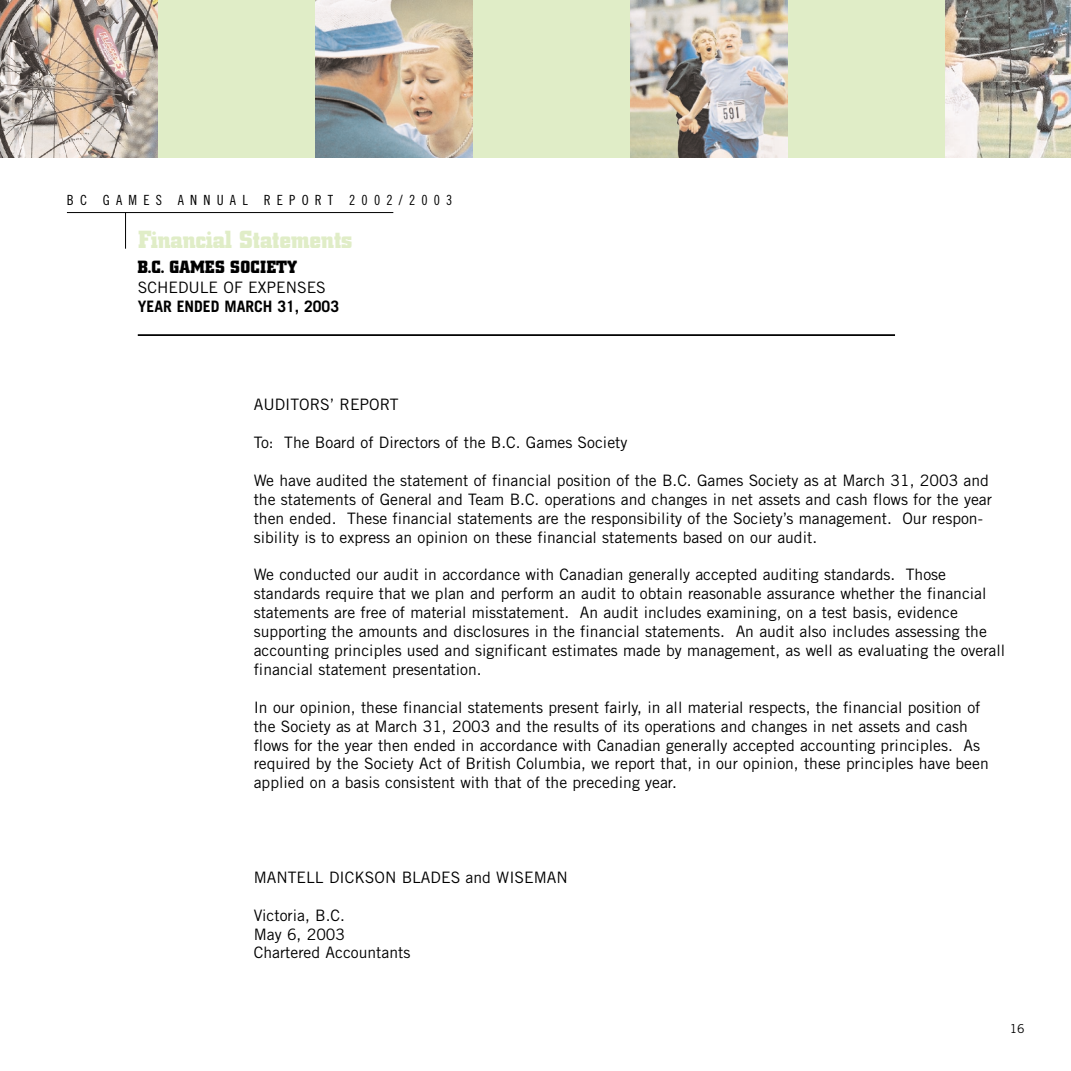
<style>
.page{position:relative;width:1071px;height:1071px;background:#fff}
.page>*{position:absolute;margin:0;border:0;box-sizing:border-box;transform-origin:0 0}
.t1{font:700 24.5px "City";color:#e0edc7}
.t2{font:700 17.5px "City";letter-spacing:.02em;color:#000}
.t3{font:15.75px/18.9px "Trade Gothic";color:#000}
.t4{font:700 15.75px "Trade Gothic";color:#000}
.t5{font:14px "Trade Gothic Cond Eighteen";letter-spacing:.445em;color:#000}
.t6{font:12.25px "Trade Gothic";color:#000}
</style>
<div class="page">
<svg style="left:0;top:0;width:1071px;height:336px"></svg>
<p class="t5" style="left:67px;top:195px;width:387px">BC GAMES ANNUAL REPORT 2002/2003</p>
<h1 class="t1" style="left:138px;top:230px;width:216px">Financial Statements</h1>
<p class="t2" style="left:138px;top:261px;width:161px">B.C. GAMES SOCIETY</p>
<p class="t3" style="left:138px;top:280px;width:190px">SCHEDULE OF EXPENSES</p>
<p class="t4" style="left:138px;top:301px;width:203px">YEAR ENDED MARCH 31, 2003</p>
<p class="t3" style="left:254px;top:397px;width:146px">AUDITORS’ REPORT</p>
<p class="t3" style="left:254px;top:435px;width:375px">To: The Board of Directors of the B.C. Games Society</p>
<p class="t3" style="left:254px;top:472px;width:740px">We have audited the statement of financial position of the B.C. Games Society as at March 31, 2003 and the statements of General and Team B.C. operations and changes in net assets and cash flows for the year then ended. These financial statements are the responsibility of the Society’s management. Our respon&shy;sibility is to express an opinion on these financial statements based on our audit.</p>
<p class="t3" style="left:254px;top:567px;width:753px">We conducted our audit in accordance with Canadian generally accepted auditing standards. Those standards require that we plan and perform an audit to obtain reasonable assurance whether the financial statements are free of material misstatement. An audit includes examining, on a test basis, evidence supporting the amounts and disclosures in the financial statements. An audit also includes assessing the accounting principles used and significant estimates made by management, as well as evaluating the overall financial statement presentation.</p>
<p class="t3" style="left:254px;top:699px;width:737px">In our opinion, these financial statements present fairly, in all material respects, the financial position of the Society as at March 31, 2003 and the results of its operations and changes in net assets and cash flows for the year then ended in accordance with Canadian generally accepted accounting principles. As required by the Society Act of British Columbia, we report that, in our opinion, these principles have been applied on a basis consistent with that of the preceding year.</p>
<p class="t3" style="left:254px;top:869px;width:316px">MANTELL DICKSON BLADES and WISEMAN</p>
<p class="t3" style="left:254px;top:907px;width:158px">Victoria, B.C.<br>May 6, 2003<br>Chartered Accountants</p>
<p class="t6" style="left:1010px;top:1024px;width:16px">16</p>
</div>
